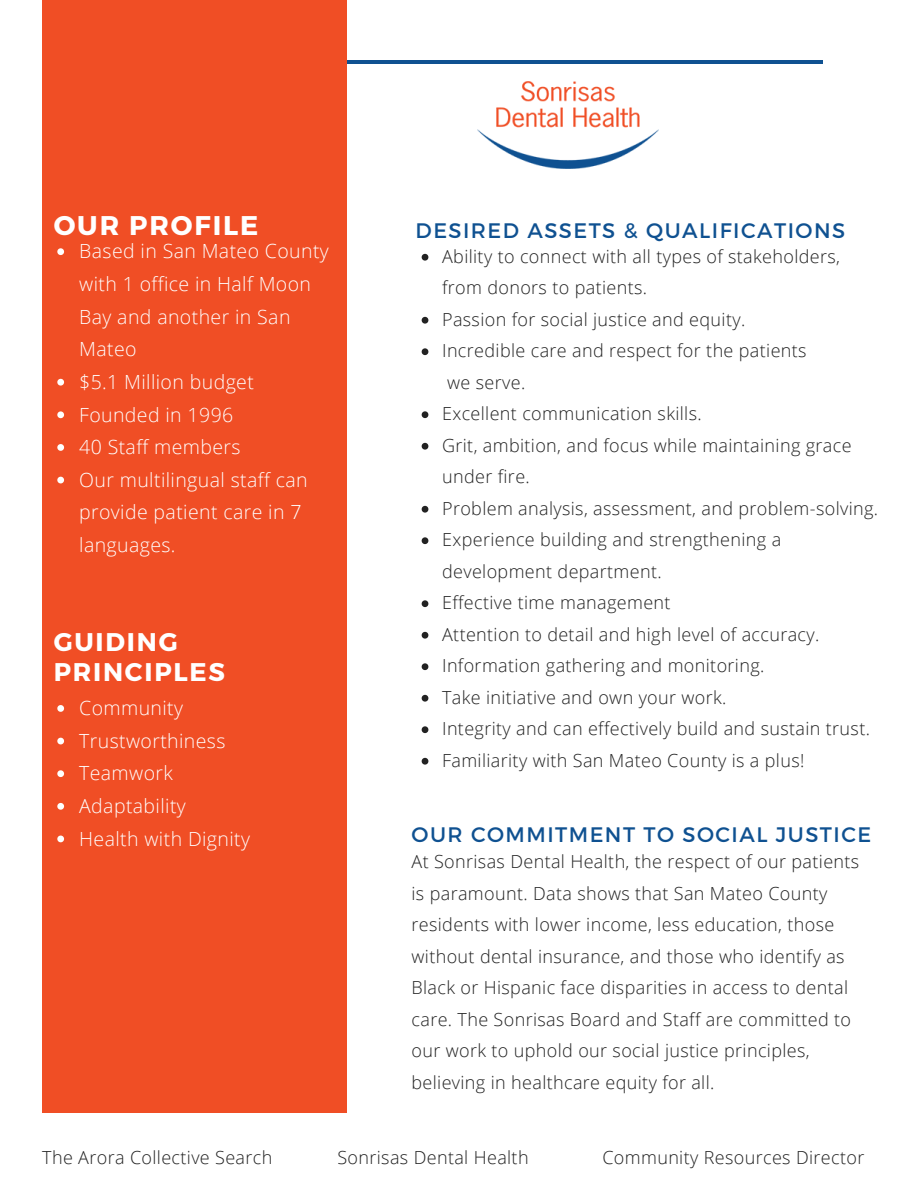
<style>
.page{position:relative;width:918px;height:1188px;background:#fff}
.page>*{position:absolute;margin:0;border:0;box-sizing:border-box;transform-origin:0 0}
.t1{font:700 27px "Montserrat";letter-spacing:.07em;color:#fff}
.t2{font:700 25.5px/29.2px "Montserrat";letter-spacing:.07em;color:#fff}
.t3{font:21px "Montserrat";letter-spacing:.07em;color:#0f5191}
.t4{font:300 19.5px/32.7px "Open Sans";letter-spacing:.02em;color:#fff}
.t5{font:300 18px/31.5px "Open Sans";letter-spacing:.02em;color:#222}
</style>
<div class="page">
<hr style="left:99px;top:60px;width:724px;height:4px;background:#0f5191">
<div style="left:42px;top:0;width:305px;height:1112px;background:#f04e25"></div>
<svg style="left:422px;top:254px;width:6px;height:7px"></svg>
<svg style="left:422px;top:317px;width:6px;height:7px"></svg>
<svg style="left:422px;top:348px;width:6px;height:7px"></svg>
<svg style="left:422px;top:411px;width:6px;height:7px"></svg>
<svg style="left:422px;top:443px;width:6px;height:7px"></svg>
<svg style="left:422px;top:506px;width:6px;height:7px"></svg>
<svg style="left:422px;top:537px;width:6px;height:7px"></svg>
<svg style="left:422px;top:600px;width:6px;height:7px"></svg>
<svg style="left:422px;top:632px;width:6px;height:7px"></svg>
<svg style="left:422px;top:663px;width:6px;height:7px"></svg>
<svg style="left:422px;top:695px;width:6px;height:7px"></svg>
<svg style="left:422px;top:726px;width:6px;height:7px"></svg>
<svg style="left:422px;top:758px;width:6px;height:7px"></svg>
<svg style="left:57px;top:248px;width:7px;height:7px"></svg>
<svg style="left:57px;top:379px;width:7px;height:7px"></svg>
<svg style="left:57px;top:411px;width:7px;height:7px"></svg>
<svg style="left:57px;top:444px;width:7px;height:7px"></svg>
<svg style="left:57px;top:477px;width:7px;height:6px"></svg>
<svg style="left:57px;top:705px;width:7px;height:7px"></svg>
<svg style="left:57px;top:738px;width:7px;height:6px"></svg>
<svg style="left:57px;top:770px;width:7px;height:7px"></svg>
<svg style="left:57px;top:803px;width:7px;height:7px"></svg>
<svg style="left:57px;top:836px;width:7px;height:6px"></svg>
<img style="left:478px;top:81px;width:181px;height:87px">
<h1 class="t1" style="left:54px;top:208px;width:206px">OUR PROFILE</h1>
<p class="t4" style="left:79px;top:235px;width:251px">Based in San Mateo County with 1 office in Half Moon<br>Bay and another in San<br>Mateo<br>$5.1 Million budget<br>Founded in 1996<br>40 Staff members<br>Our multilingual staff can provide patient care in 7 languages.</p>
<h2 class="t2" style="left:54px;top:626px;width:173px">GUIDING<br>PRINCIPLES</h2>
<p class="t4" style="left:79px;top:691px;width:172px">Community<br>Trustworthiness<br>Teamwork<br>Adaptability<br>Health with Dignity</p>
<p class="t3" style="left:416px;top:217px;width:431px">DESIRED ASSETS &amp; QUALIFICATIONS</p>
<p class="t5" style="left:442px;top:240px;width:438px">Ability to connect with all types of stakeholders, from donors to patients.<br>Passion for social justice and equity.<br>Incredible care and respect for the patients<br>we serve.<br>Excellent communication skills.<br>Grit, ambition, and focus while maintaining grace under fire.<br>Problem analysis, assessment, and problem-solving.<br>Experience building and strengthening a development department.<br>Effective time management<br>Attention to detail and high level of accuracy.<br>Information gathering and monitoring.<br>Take initiative and own your work.<br>Integrity and can effectively build and sustain trust.<br>Familiarity with San Mateo County is a plus!</p>
<p class="t3" style="left:412px;top:820px;width:461px">OUR COMMITMENT TO SOCIAL JUSTICE</p>
<p class="t5" style="left:412px;top:845px;width:449px">At Sonrisas Dental Health, the respect of our patients is paramount. Data shows that San Mateo County residents with lower income, less education, those without dental insurance, and those who identify as Black or Hispanic face disparities in access to dental care. The Sonrisas Board and Staff are committed to our work to uphold our social justice principles, believing in healthcare equity for all.</p>
<p class="t5" style="left:42px;top:1141px;width:232px">The Arora Collective Search</p>
<p class="t5" style="left:337px;top:1141px;width:193px">Sonrisas Dental Health</p>
<p class="t5" style="left:602px;top:1141px;width:263px">Community Resources Director</p>
</div>
